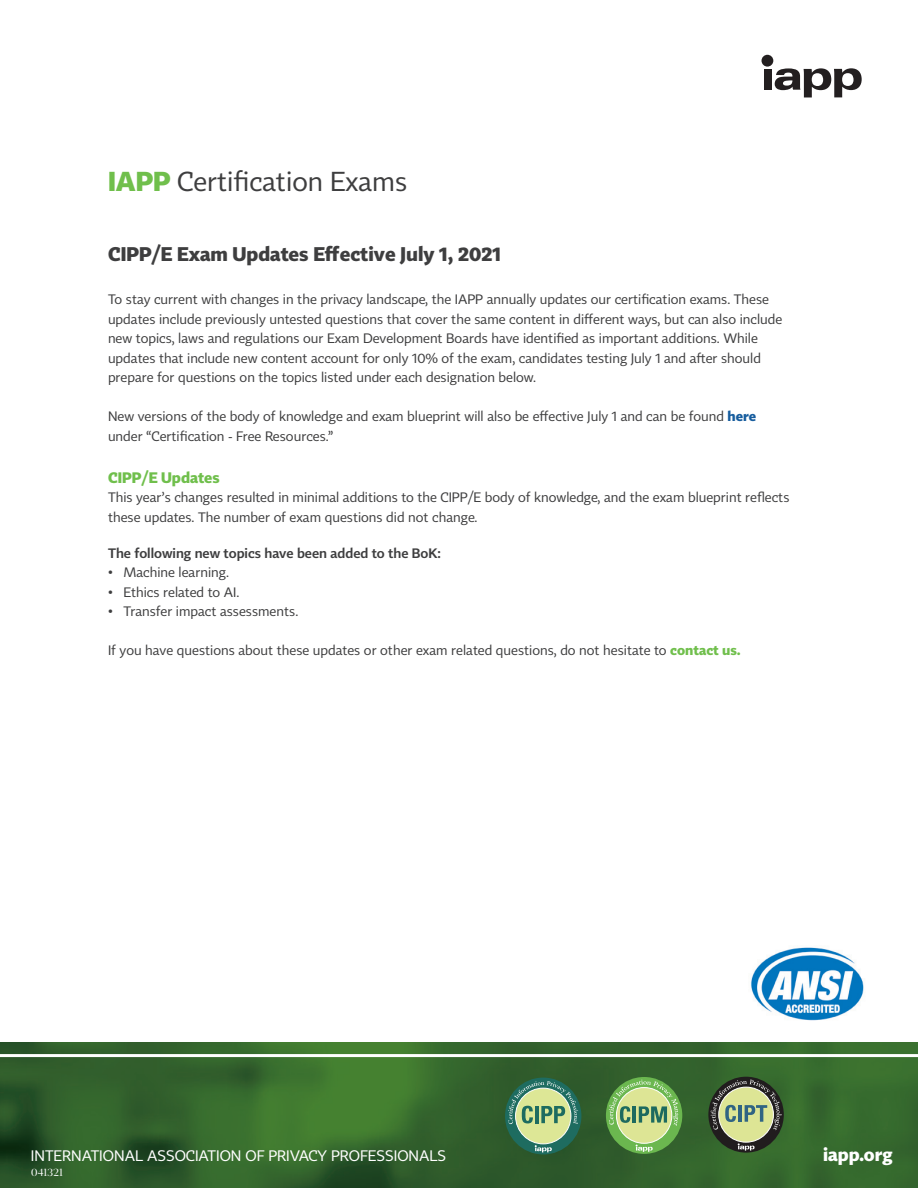
<style>
.page{position:relative;width:918px;height:1188px;background:#fff}
.page>*{position:absolute;margin:0;border:0;box-sizing:border-box;transform-origin:0 0}
.t1{font:27px "Tabac Sans";color:#3e3e3f}
.t2{font:700 19.5px "Tabac Sans";color:#3e3e3f}
.t3{font:700 18px "Tabac Sans";color:#fff}
.t4{font:15px "Tabac Sans";color:#fff}
.t5{font:700 15px "Tabac Sans";color:#70bf4c}
.t6{font:13.5px/19.5px "Tabac Sans";color:#3e3e3f}
.t7{font:600 13.5px "Tabac Sans";color:#3e3e3f}
.t8{font:10.5px "Tabac G1";color:#fff}
.s1{font-weight:700;color:#70bf4c}
.s2{font-weight:700;color:#175d9e}
</style>
<div class="page">
<img style="left:0;top:1043px;width:918px;height:145px">
<hr style="left:0;top:1054px;width:918px;height:3px;background:#fff">
<div style="left:764px;top:69px;width:8px;height:21px;background:#231f20"></div>
<div style="left:762px;top:55px;width:11px;height:12px;background:#231f20;border-radius:50%"></div>
<svg style="left:775px;top:68px;width:87px;height:29px"></svg>
<div style="left:606px;top:1077px;width:76px;height:77px;background:#6bb74f;border-radius:50%"></div>
<div style="left:616px;top:1087px;width:56px;height:57px;background:#dde595;border:1px solid #fff;border-radius:50%"></div>
<svg style="left:636px;top:1145px;width:17px;height:7px"></svg>
<svg style="left:609px;top:1080px;width:69px;height:46px"></svg>
<div style="left:708px;top:1077px;width:76px;height:76px;background:#211d1e;border-radius:50%"></div>
<svg style="left:718px;top:1087px;width:56px;height:56px"></svg>
<svg style="left:738px;top:1143px;width:17px;height:8px"></svg>
<svg style="left:711px;top:1080px;width:71px;height:50px"></svg>
<img style="left:751px;top:947px;width:113px;height:74px">
<div style="left:505px;top:1078px;width:76px;height:76px;background:#1e6c60;border-radius:50%"></div>
<svg style="left:508px;top:1081px;width:70px;height:71px"></svg>
<p class="t1" style="left:108px;top:165px;width:301px"><span class="s1">IAPP</span> Certification Exams</p>
<p class="t2" style="left:108px;top:242px;width:395px">CIPP/E Exam Updates Effective July 1, 2021</p>
<p class="t6" style="left:108px;top:290px;width:676px">To stay current with changes in the privacy landscape, the IAPP annually updates our certification exams. These updates include previously untested questions that cover the same content in different ways, but can also include new topics, laws and regulations our Exam Development Boards have identified as important additions. While updates that include new content account for only 10% of the exam, candidates testing July 1 and after should prepare for questions on the topics listed under each designation below.</p>
<p class="t6" style="left:108px;top:407px;width:650px">New versions of the body of knowledge and exam blueprint will also be effective July 1 and can be found <span class="s2">here </span>under “Certification - Free Resources.”</p>
<p class="t5" style="left:108px;top:468px;width:113px">CIPP/E Updates</p>
<p class="t6" style="left:108px;top:488px;width:683px">This year’s changes resulted in minimal additions to the CIPP/E body of knowledge, and the exam blueprint reflects these updates. The number of exam questions did not change.</p>
<p class="t7" style="left:108px;top:545px;width:335px">The following new topics have been added to the BoK:</p>
<p class="t6" style="left:108px;top:563px;width:122px">• Machine learning.</p>
<p class="t6" style="left:108px;top:582px;width:133px">• Ethics related to AI.</p>
<p class="t6" style="left:108px;top:602px;width:192px">• Transfer impact assessments.</p>
<p class="t6" style="left:108px;top:641px;width:634px">If you have questions about these updates or other exam related questions, do not hesitate to <span class="s1">contact us.</span></p>
<p class="t4" style="left:31px;top:1146px;width:417px">INTERNATIONAL ASSOCIATION OF PRIVACY PROFESSIONALS</p>
<p class="t3" style="left:823px;top:1143px;width:71px">iapp.org</p>
<p class="t8" style="left:31px;top:1166px;width:33px">041321</p>
</div>
